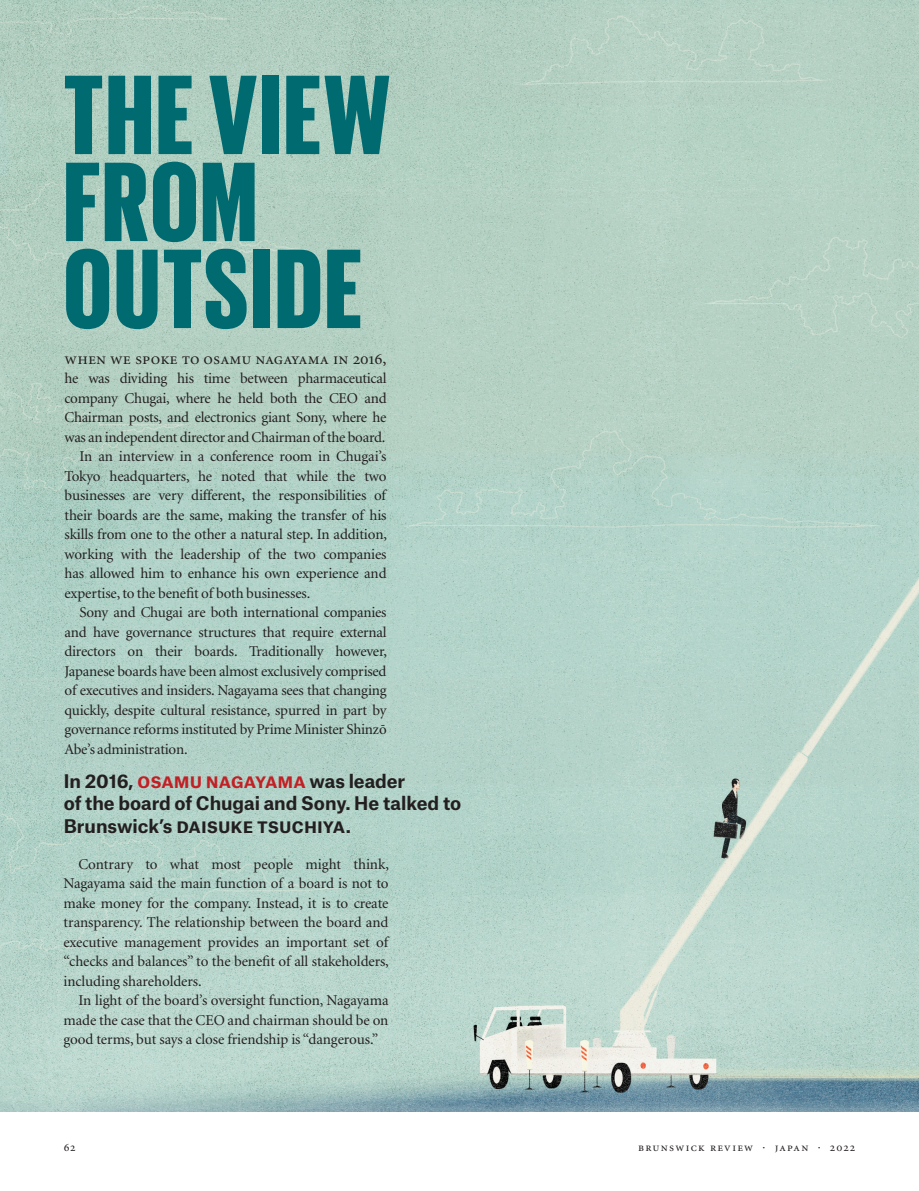
<style>
.page{position:relative;width:919px;height:1191px;background:#fff}
.page>*{position:absolute;margin:0;border:0;box-sizing:border-box;transform-origin:0 0}
.BR_Giorgio_QUOTE_rul{font:800 115.5px/87px "Giorgio Sans";letter-spacing:.025em;color:#006a71}
.BR_Atlas_Grotesk_bod{font:700 18px/22.5px "Atlas Grotesk";color:#231f20}
.BR_Minion_BODYCOPY{font:16.95px "Minion Regular SC";letter-spacing:.005em;color:#231f20}
.BR_Minion_BODYCOPY-2{font:15px/19.5px "Minion";letter-spacing:-.01em;color:#231f20;text-align:justify}
.t1{font:12px "Minion Regular SC";letter-spacing:.105em;color:#231f20}
.s1{font-family:"Minion Pro"}
.s2{color:#c12025}
</style>
<div class="page">
<img style="left:0;top:0;width:918px;height:1112px">
<p class="BR_Giorgio_QUOTE_rul" style="left:64px;top:67px;width:327px">THE VIEW<br>FROM<br>OUTSIDE</p>
<p class="BR_Minion_BODYCOPY" style="left:64px;top:350px;width:323px">when we spoke to osamu nagayama in 2016,</p>
<p class="BR_Minion_BODYCOPY-2" style="left:64px;top:369px;width:323px">he was dividing his time between pharmaceutical company Chugai, where he held both the CEO and Chairman posts, and electronics giant Sony, where he was an independent director and Chairman of the board.</p>
<p class="BR_Minion_BODYCOPY-2" style="left:64px;top:447px;width:324px;text-indent:15px">In an interview in a conference room in Chugai’s Tokyo headquarters, he noted that while the two businesses are very different, the responsibilities of their boards are the same, making the transfer of his skills from one to the other a natural step. In addition, working with the leadership of the two companies has allowed him to enhance his own experience and expertise, to the benefit of both businesses.</p>
<p class="BR_Minion_BODYCOPY-2" style="left:64px;top:603px;width:324px;text-indent:15px">Sony and Chugai are both international companies and have governance structures that require external directors on their boards. Traditionally however, Japanese boards have been almost exclusively comprised of executives and insiders. Nagayama sees that changing quickly, despite cultural resistance, spurred in part by governance reforms instituted by Prime Minister Shinz<span class="s1">ō </span>Abe’s administration.</p>
<p class="BR_Atlas_Grotesk_bod" style="left:64px;top:767px;width:399px">In 2016, <span class="s2">osamu nagayama</span> was leader<br>of the board of Chugai and Sony. He talked to<br>Brunswick’s daisuke tsuchiya.</p>
<p class="BR_Minion_BODYCOPY-2" style="left:63px;top:854px;width:327px;text-indent:15px">Contrary to what most people might think, Nagayama said the main function of a board is not to make money for the company. Instead, it is to create transparency. The relationship between the board and executive management provides an important set of “checks and balances” to the benefit of all stakeholders, including shareholders.</p>
<p class="BR_Minion_BODYCOPY-2" style="left:63px;top:991px;width:326px;text-indent:15px">In light of the board’s oversight function, Nagayama made the case that the CEO and chairman should be on good terms, but says a close friendship is “dangerous.”</p>
<p class="t1" style="left:64px;top:1141px;width:13px">62</p>
<p class="t1" style="left:638px;top:1141px;width:218px">brunswick review · japan · 2022</p>
</div>
